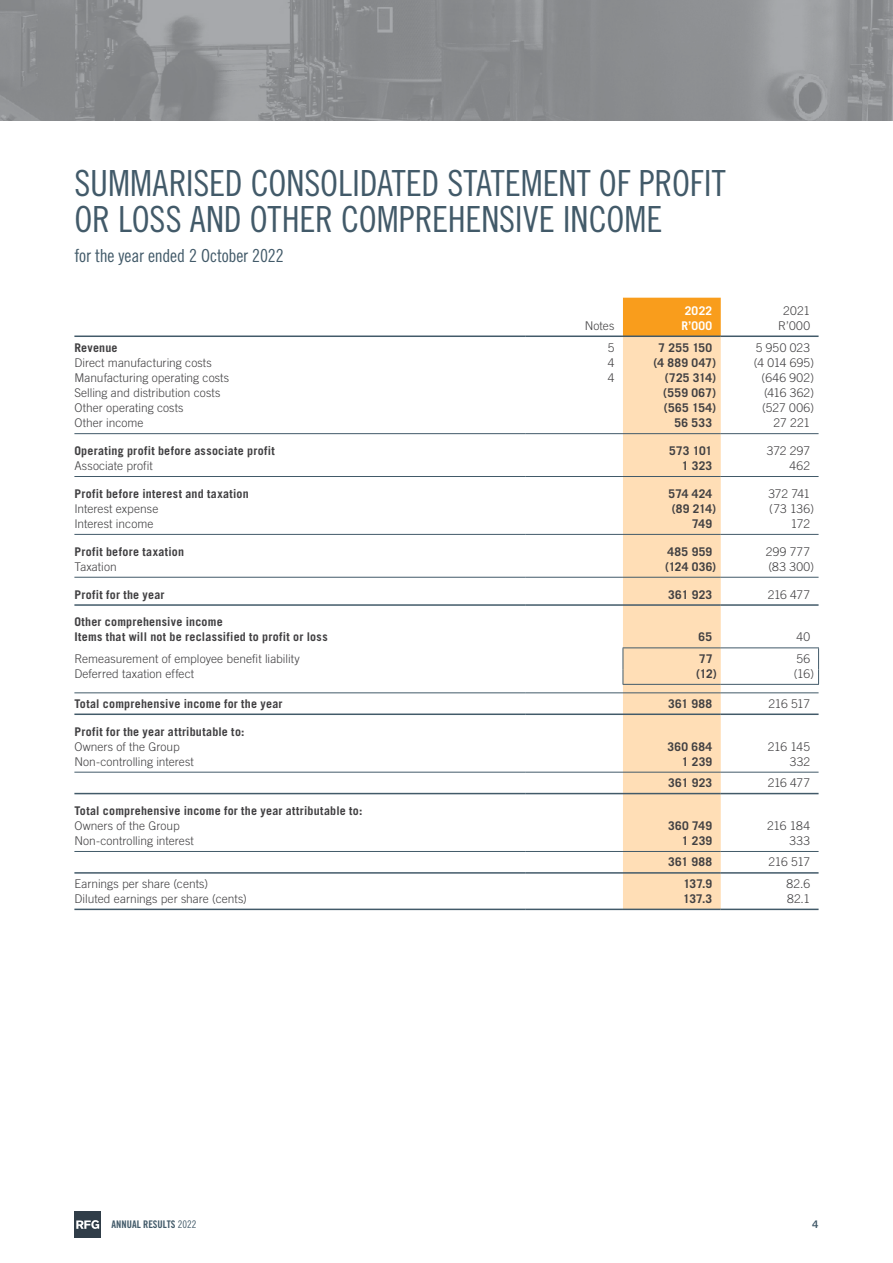
<style>
.page{position:relative;width:893px;height:1263px;background:#fff}
.page>*{position:absolute;margin:0;border:0;box-sizing:border-box;transform-origin:0 0}
.t1{font:36px/36px "Trade Gothic LT Std Cn 18";letter-spacing:-.005em;color:#425a69}
.t2{font:18px "Trade Gothic LT Std Cn 18";letter-spacing:-.01em;color:#425a69}
.t3{font:300 12px "Trade Gothic LT Std";letter-spacing:.005em;color:#414042}
.t4{font:700 12px/15px "Trade Gothic LT Std";letter-spacing:.02em;color:#414042}
.t5{font:700 12px "Trade Gothic LT Std";letter-spacing:.03em;color:#fff}
.t6{font:10.5px "Trade Gothic LT Std Bd Cn 20";color:#425a69}
.t7{font:10.5px "Trade Gothic LT Std Bd 2";color:#425a69}
.s1{font-family:"Trade Gothic LT Std Cn 18"}
</style>
<div class="page">
<img style="left:0;top:0;width:893px;height:120px">
<div style="left:623px;top:298px;width:98px;height:37px;background:#f99d1c"></div>
<div style="left:623px;top:337px;width:98px;height:571px;background:#ffdeb6"></div>
<hr style="left:74px;top:908px;width:451px;height:2px;background:#425a69">
<hr style="left:525px;top:908px;width:98px;height:2px;background:#425a69">
<hr style="left:721px;top:908px;width:98px;height:2px;background:#425a69">
<hr style="left:623px;top:908px;width:98px;height:2px;background:#425a69">
<hr style="left:74px;top:851px;width:451px;height:1px;background:#425a69">
<hr style="left:525px;top:851px;width:98px;height:1px;background:#425a69">
<hr style="left:721px;top:851px;width:98px;height:1px;background:#425a69">
<hr style="left:623px;top:851px;width:98px;height:1px;background:#425a69">
<hr style="left:74px;top:335px;width:451px;height:2px;background:#425a69">
<hr style="left:74px;top:872px;width:451px;height:2px;background:#425a69">
<hr style="left:525px;top:872px;width:98px;height:2px;background:#425a69">
<hr style="left:721px;top:872px;width:98px;height:2px;background:#425a69">
<hr style="left:525px;top:335px;width:98px;height:2px;background:#425a69">
<hr style="left:623px;top:872px;width:98px;height:2px;background:#425a69">
<hr style="left:623px;top:335px;width:98px;height:2px;background:#425a69">
<hr style="left:74px;top:433px;width:451px;height:1px;background:#425a69">
<hr style="left:525px;top:433px;width:98px;height:1px;background:#425a69">
<hr style="left:721px;top:433px;width:98px;height:1px;background:#425a69">
<hr style="left:623px;top:433px;width:98px;height:1px;background:#425a69">
<hr style="left:74px;top:534px;width:451px;height:1px;background:#425a69">
<hr style="left:525px;top:534px;width:98px;height:1px;background:#425a69">
<hr style="left:721px;top:534px;width:98px;height:1px;background:#425a69">
<hr style="left:721px;top:335px;width:98px;height:2px;background:#425a69">
<hr style="left:623px;top:534px;width:98px;height:1px;background:#425a69">
<hr style="left:74px;top:577px;width:451px;height:1px;background:#425a69">
<hr style="left:525px;top:577px;width:98px;height:1px;background:#425a69">
<hr style="left:721px;top:577px;width:98px;height:1px;background:#425a69">
<hr style="left:623px;top:577px;width:98px;height:1px;background:#425a69">
<hr style="left:74px;top:772px;width:451px;height:1px;background:#425a69">
<hr style="left:525px;top:772px;width:98px;height:1px;background:#425a69">
<hr style="left:721px;top:772px;width:98px;height:1px;background:#425a69">
<hr style="left:623px;top:772px;width:98px;height:1px;background:#425a69">
<hr style="left:623px;top:647px;width:98px;height:1px;background:#425a69">
<hr style="left:721px;top:647px;width:98px;height:1px;background:#425a69">
<svg style="left:623px;top:648px;width:1px;height:36px"></svg>
<svg style="left:818px;top:648px;width:1px;height:36px"></svg>
<hr style="left:623px;top:684px;width:98px;height:1px;background:#425a69">
<hr style="left:721px;top:684px;width:98px;height:1px;background:#425a69">
<hr style="left:74px;top:692px;width:451px;height:1px;background:#425a69">
<hr style="left:525px;top:692px;width:98px;height:1px;background:#425a69">
<hr style="left:721px;top:692px;width:98px;height:1px;background:#425a69">
<hr style="left:623px;top:692px;width:98px;height:1px;background:#425a69">
<hr style="left:74px;top:713px;width:451px;height:2px;background:#425a69">
<hr style="left:525px;top:713px;width:98px;height:2px;background:#425a69">
<hr style="left:623px;top:713px;width:98px;height:2px;background:#425a69">
<hr style="left:721px;top:713px;width:98px;height:2px;background:#425a69">
<hr style="left:74px;top:793px;width:451px;height:1px;background:#425a69">
<hr style="left:525px;top:793px;width:98px;height:1px;background:#425a69">
<hr style="left:623px;top:793px;width:98px;height:1px;background:#425a69">
<hr style="left:721px;top:793px;width:98px;height:1px;background:#425a69">
<hr style="left:74px;top:604px;width:451px;height:2px;background:#425a69">
<hr style="left:525px;top:604px;width:98px;height:2px;background:#425a69">
<hr style="left:623px;top:604px;width:98px;height:2px;background:#425a69">
<hr style="left:721px;top:604px;width:98px;height:2px;background:#425a69">
<hr style="left:74px;top:476px;width:451px;height:1px;background:#425a69">
<hr style="left:525px;top:476px;width:98px;height:1px;background:#425a69">
<hr style="left:623px;top:476px;width:98px;height:1px;background:#425a69">
<hr style="left:721px;top:476px;width:98px;height:1px;background:#425a69">
<svg style="left:74px;top:1211px;width:27px;height:27px"></svg>
<h1 class="t1" style="left:74px;top:165px;width:653px">SUMMARISED CONSOLIDATED STATEMENT OF PROFIT<br>OR LOSS AND OTHER COMPREHENSIVE INCOME</h1>
<h2 class="t2" style="left:74px;top:245px;width:211px">for the year ended 2 October 2022</h2>
<p class="t5" style="left:685px;top:303px;width:29px">2022</p>
<p class="t3" style="left:783px;top:303px;width:28px">2021</p>
<p class="t3" style="left:585px;top:318px;width:31px">Notes</p>
<p class="t5" style="left:682px;top:318px;width:32px">R’000</p>
<p class="t3" style="left:778px;top:318px;width:33px">R’000</p>
<p class="t4" style="left:74px;top:340px;width:45px">Revenue</p>
<p class="t3" style="left:608px;top:341px;width:8px">5</p>
<p class="t4" style="left:658px;top:340px;width:55px">7 255 150</p>
<p class="t3" style="left:756px;top:341px;width:56px">5 950 023</p>
<p class="t3" style="left:74px;top:356px;width:139px">Direct manufacturing costs</p>
<p class="t3" style="left:608px;top:356px;width:8px">4</p>
<p class="t4" style="left:654px;top:355px;width:64px">(4 889 047)</p>
<p class="t3" style="left:754px;top:356px;width:62px">(4 014 695)</p>
<p class="t3" style="left:74px;top:371px;width:156px">Manufacturing operating costs</p>
<p class="t3" style="left:608px;top:371px;width:8px">4</p>
<p class="t4" style="left:665px;top:370px;width:53px">(725 314)</p>
<p class="t3" style="left:762px;top:371px;width:54px">(646 902)</p>
<p class="t3" style="left:74px;top:386px;width:147px">Selling and distribution costs</p>
<p class="t4" style="left:663px;top:385px;width:54px">(559 067)</p>
<p class="t3" style="left:764px;top:386px;width:52px">(416 362)</p>
<p class="t3" style="left:74px;top:401px;width:111px">Other operating costs</p>
<p class="t4" style="left:664px;top:400px;width:54px">(565 154)</p>
<p class="t3" style="left:762px;top:401px;width:53px">(527 006)</p>
<p class="t3" style="left:74px;top:416px;width:71px">Other income</p>
<p class="t4" style="left:674px;top:415px;width:39px">56 533</p>
<p class="t3" style="left:773px;top:416px;width:38px">27 221</p>
<p class="t4" style="left:74px;top:443px;width:202px">Operating profit before associate profit</p>
<p class="t4" style="left:669px;top:443px;width:44px">573 101</p>
<p class="t3" style="left:767px;top:444px;width:45px">372 297</p>
<p class="t3" style="left:74px;top:459px;width:80px">Associate profit</p>
<p class="t4" style="left:682px;top:458px;width:32px">1 323</p>
<p class="t3" style="left:789px;top:459px;width:22px">462</p>
<p class="t4" style="left:74px;top:486px;width:176px">Profit before interest and taxation</p>
<p class="t4" style="left:669px;top:486px;width:45px">574 424</p>
<p class="t3" style="left:768px;top:486px;width:43px">372 741</p>
<p class="t3" style="left:74px;top:501px;width:85px">Interest expense</p>
<p class="t4" style="left:672px;top:501px;width:46px">(89 214)</p>
<p class="t3" style="left:769px;top:501px;width:46px">(73 136)</p>
<p class="t3" style="left:74px;top:516px;width:80px">Interest income</p>
<p class="t4" style="left:692px;top:516px;width:22px">749</p>
<p class="t3" style="left:791px;top:516px;width:21px">172</p>
<p class="t4" style="left:74px;top:544px;width:111px">Profit before taxation</p>
<p class="t4" style="left:667px;top:544px;width:46px">485 959</p>
<p class="t3" style="left:766px;top:544px;width:46px">299 777</p>
<p class="t3" style="left:74px;top:559px;width:44px">Taxation</p>
<p class="t4" style="left:665px;top:559px;width:53px">(124 036)</p>
<p class="t3" style="left:768px;top:559px;width:47px">(83 300)</p>
<p class="t4" style="left:74px;top:587px;width:92px">Profit for the year</p>
<p class="t4" style="left:668px;top:587px;width:46px">361 923</p>
<p class="t3" style="left:768px;top:587px;width:44px">216 477</p>
<p class="t4" style="left:74px;top:614px;width:255px">Other comprehensive income<br>Items that will not be reclassified to profit or loss</p>
<p class="t4" style="left:699px;top:629px;width:15px">65</p>
<p class="t3" style="left:796px;top:630px;width:15px">40</p>
<p class="t3" style="left:74px;top:651px;width:227px">Remeasurement of employee benefit liability</p>
<p class="t4" style="left:699px;top:651px;width:15px">77</p>
<p class="t3" style="left:796px;top:651px;width:15px">56</p>
<p class="t3" style="left:74px;top:666px;width:121px">Deferred taxation effect</p>
<p class="t4" style="left:696px;top:666px;width:22px">(12)</p>
<p class="t3" style="left:794px;top:666px;width:22px">(16)</p>
<p class="t4" style="left:74px;top:696px;width:210px">Total comprehensive income for the year</p>
<p class="t4" style="left:668px;top:696px;width:46px">361 988</p>
<p class="t3" style="left:768px;top:696px;width:43px">216 517</p>
<p class="t4" style="left:74px;top:724px;width:172px">Profit for the year attributable to:</p>
<p class="t3" style="left:74px;top:739px;width:107px">Owners of the Group</p>
<p class="t4" style="left:667px;top:739px;width:46px">360 684</p>
<p class="t3" style="left:768px;top:739px;width:44px">216 145</p>
<p class="t3" style="left:74px;top:754px;width:121px">Non-controlling interest</p>
<p class="t4" style="left:682px;top:754px;width:32px">1 239</p>
<p class="t3" style="left:790px;top:754px;width:22px">332</p>
<p class="t4" style="left:668px;top:775px;width:46px">361 923</p>
<p class="t3" style="left:768px;top:776px;width:44px">216 477</p>
<p class="t4" style="left:74px;top:803px;width:289px">Total comprehensive income for the year attributable to:</p>
<p class="t3" style="left:74px;top:818px;width:107px">Owners of the Group</p>
<p class="t4" style="left:668px;top:818px;width:46px">360 749</p>
<p class="t3" style="left:767px;top:818px;width:44px">216 184</p>
<p class="t3" style="left:74px;top:833px;width:121px">Non-controlling interest</p>
<p class="t4" style="left:682px;top:833px;width:32px">1 239</p>
<p class="t3" style="left:789px;top:833px;width:22px">333</p>
<p class="t4" style="left:668px;top:854px;width:46px">361 988</p>
<p class="t3" style="left:768px;top:855px;width:43px">216 517</p>
<p class="t3" style="left:74px;top:876px;width:135px">Earnings per share (cents)</p>
<p class="t4" style="left:683px;top:876px;width:30px">137.9</p>
<p class="t3" style="left:787px;top:876px;width:25px">82.6</p>
<p class="t3" style="left:74px;top:891px;width:174px">Diluted earnings per share (cents)</p>
<p class="t4" style="left:683px;top:891px;width:31px">137.3</p>
<p class="t3" style="left:787px;top:891px;width:24px">82.1</p>
<p class="t6" style="left:112px;top:1218px;width:86px">ANNUAL RESULTS <span class="s1">2022</span></p>
<p class="t7" style="left:812px;top:1218px;width:8px">4</p>
</div>
